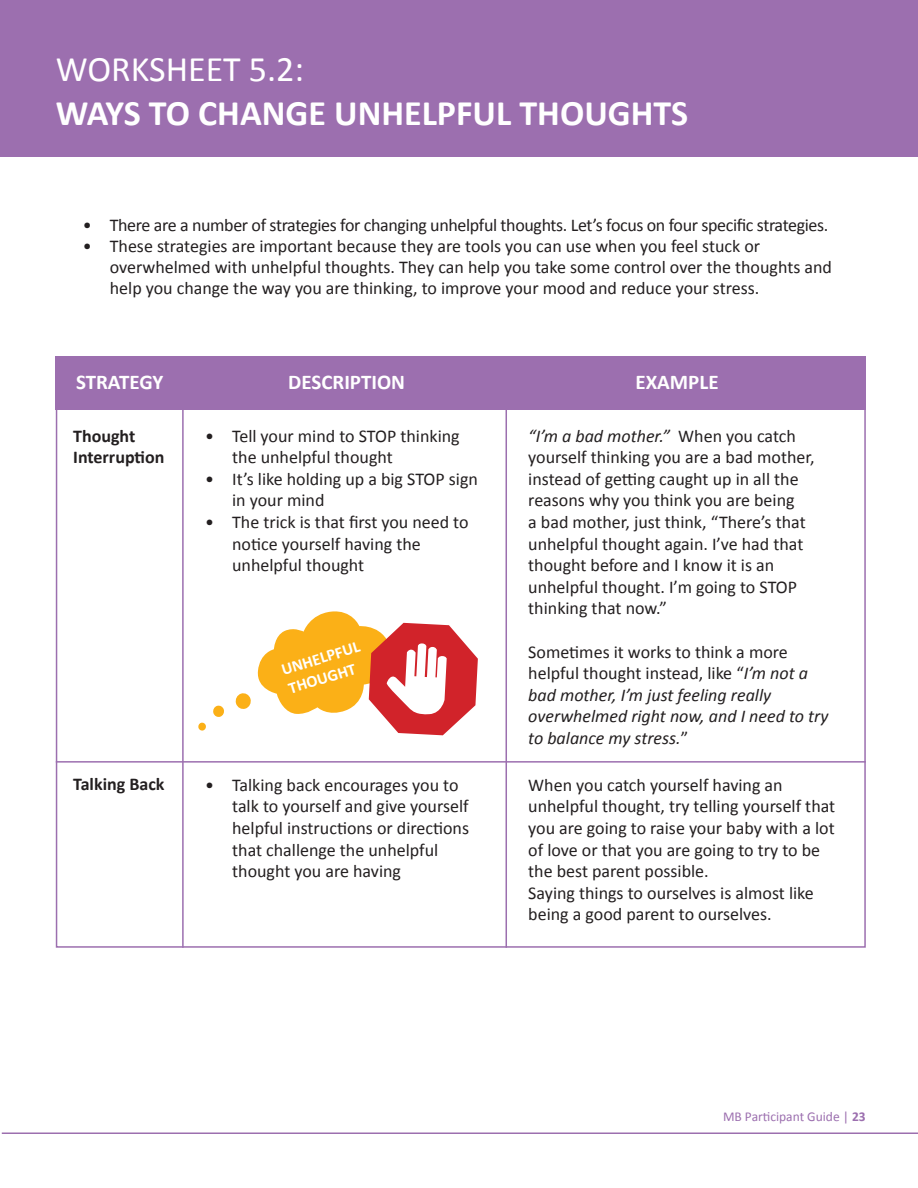
<style>
.page{position:relative;width:918px;height:1188px;background:#fff}
.page>*{position:absolute;margin:0;border:0;box-sizing:border-box;transform-origin:0 0}
.t1{font:700 36px "Calibri";color:#fff}
.t2{font:36px "Calibri";color:#fff}
.t3{font:700 21px "Calibri";color:#fff}
.t4{font:18px/21.6px "Calibri";color:#231f20}
.t5{font:italic 18px/21.6px "Calibri";color:#231f20}
.t6{font:18px "Calibri";letter-spacing:-.02em;color:#231f20}
.t7{font:700 18px "Calibri";color:#231f20}
.t8{font:700 16.5px/19.8px "Calibri";color:#fff}
.t9{font:13.5px "Calibri";color:#9c6faf}
.s1{font-style:italic}
.s2{font-style:normal}
.s3{font-weight:700}
</style>
<div class="page">
<div style="left:0;top:0;width:918px;height:157px;background:#9c6faf"></div>
<hr style="left:2px;top:1133px;width:916px;height:1px;background:#9c6faf">
<div style="left:56px;top:356px;width:810px;height:54px;background:#9c6faf"></div>
<hr style="left:506px;top:356px;width:1px;height:592px;background:#9c6faf">
<hr style="left:56px;top:761px;width:810px;height:2px;background:#9c6faf">
<hr style="left:182px;top:356px;width:2px;height:592px;background:#9c6faf">
<svg style="left:198px;top:722px;width:8px;height:9px"></svg>
<svg style="left:213px;top:705px;width:11px;height:12px"></svg>
<svg style="left:235px;top:611px;width:243px;height:124px"></svg>
<p class="t2" style="left:56px;top:47px;width:250px">WORKSHEET 5.2:</p>
<p class="t1" style="left:56px;top:90px;width:634px">WAYS TO CHANGE UNHELPFUL THOUGHTS</p>
<p class="t6" style="left:83px;top:214px;width:747px">• There are a number of strategies for changing unhelpful thoughts. Let’s focus on four specific strategies.</p>
<p class="t4" style="left:83px;top:236px;width:679px">• These strategies are important because they are tools you can use when you feel stuck or</p>
<p class="t4" style="left:110px;top:257px;width:724px;line-height:21px">overwhelmed with unhelpful thoughts. They can help you take some control over the thoughts and help you change the way you are thinking, to improve your mood and reduce your stress.</p>
<p class="t3" style="left:76px;top:369px;width:89px">STRATEGY</p>
<p class="t3" style="left:288px;top:369px;width:118px">DESCRIPTION</p>
<p class="t3" style="left:635px;top:369px;width:85px">EXAMPLE</p>
<p class="t7" style="left:73px;top:424px;width:64px">Thought</p>
<p class="t7" style="left:73px;top:446px;width:93px">Interruption</p>
<p class="t4" style="left:232px;top:425px;width:229px;text-indent:-27px">• Tell your mind to STOP thinking the unhelpful thought</p>
<p class="t4" style="left:232px;top:468px;width:247px;text-indent:-27px">• It’s like holding up a big STOP sign in your mind</p>
<p class="t4" style="left:232px;top:511px;width:238px;text-indent:-27px">• The trick is that first you need to notice yourself having the</p>
<p class="t4" style="left:232px;top:554px;width:134px">unhelpful thought</p>
<p class="t4" style="left:528px;top:425px;width:288px"><span class="s1">“I’m a bad mother.”</span> When you catch yourself thinking you are a bad mother, instead of getting caught up in all the</p>
<p class="t4" style="left:528px;top:490px;width:279px">reasons why you think you are being a bad mother, just think, “There’s that unhelpful thought again. I’ve had that thought before and I know it is an</p>
<p class="t4" style="left:528px;top:576px;width:270px">unhelpful thought. I’m going to STOP thinking that now.”</p>
<p class="t4" style="left:528px;top:641px;width:261px">Sometimes it works to think a more</p>
<p class="t5" style="left:528px;top:662px;width:281px"><span class="s2">helpful thought instead, like “</span>I’m not a bad mother, I’m just feeling really</p>
<p class="t5" style="left:528px;top:705px;width:302px">overwhelmed right now, and I need to try to balance my stress.<span class="s2">”</span></p>
<p class="t4" style="left:528px;top:774px;width:309px">When you catch yourself having an unhelpful thought, try telling yourself that you are going to raise your baby with a lot of love or that you are going to try to be the best parent possible.</p>
<p class="t4" style="left:528px;top:882px;width:287px">Saying things to ourselves is almost like being a good parent to ourselves.</p>
<p class="t8" style="left:279px;top:660px;width:83px;rotate:-17deg">UNHELPFUL<br>THOUGHT</p>
<p class="t7" style="left:73px;top:773px;width:93px">Talking Back</p>
<p class="t4" style="left:232px;top:774px;width:238px;text-indent:-27px">• Talking back encourages you to talk to yourself and give yourself helpful instructions or directions that challenge the unhelpful thought you are having</p>
<p class="t9" style="left:723px;top:1108px;width:144px">MB Participant Guide | <span class="s3">23</span></p>
</div>
